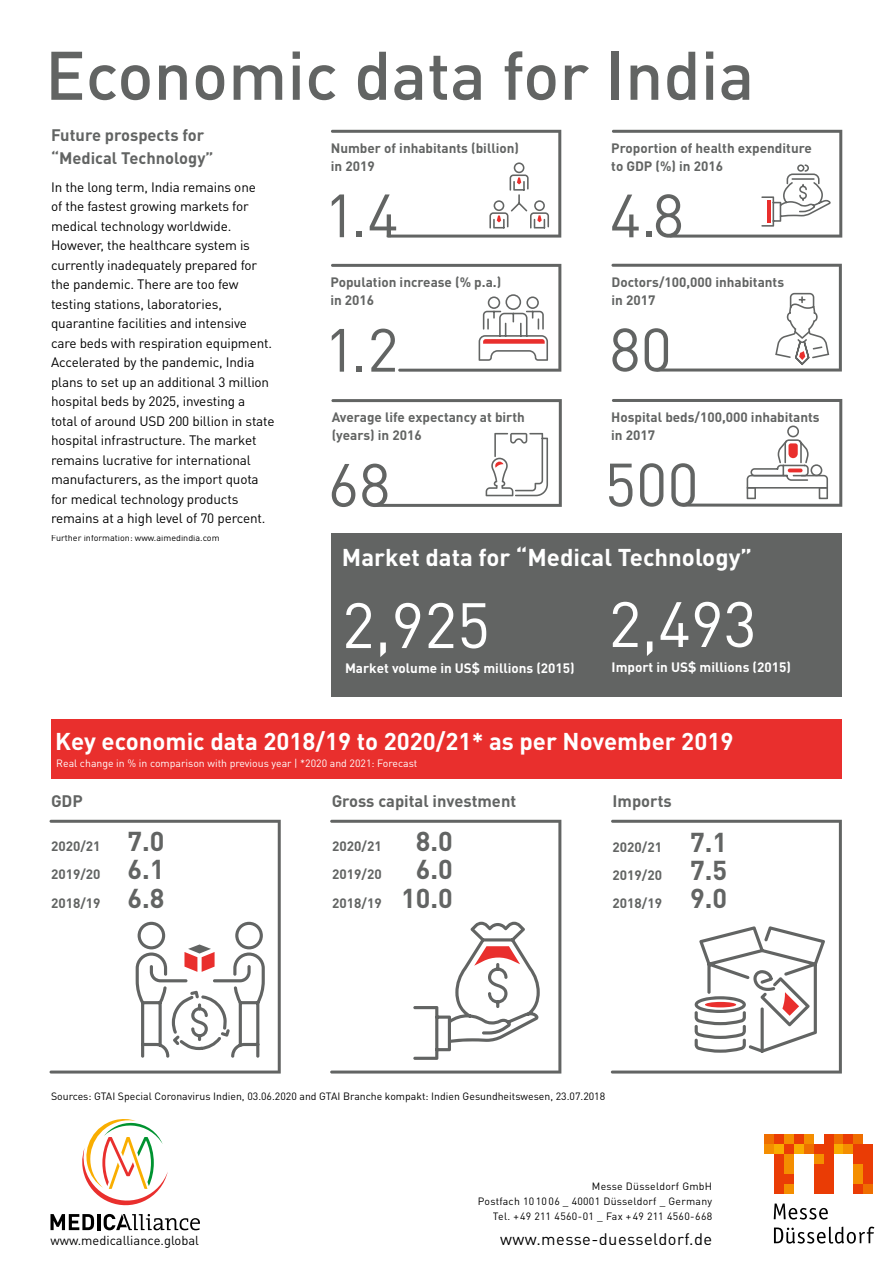
<style>
.page{position:relative;width:893px;height:1263px;background:#fff}
.page>*{position:absolute;margin:0;border:0;box-sizing:border-box;transform-origin:0 0}
.t1{font:500 67.5px "DIN Pro";color:#626463}
.t2{font:63px "DIN Pro";color:#fff}
.t3{font:60px "DIN Pro";color:#626463}
.t4{font:700 27px "DIN Pro";color:#626463}
.t5{font:700 24px "DIN Pro";color:#fff}
.t6{font:700 16.5px/22.5px "DIN Pro";color:#626463}
.t7{font:16.5px "DIN Pro";letter-spacing:.025em;color:#000}
.t8{font:13.5px/19.5px "DIN Pro";letter-spacing:-.01em;color:#000}
.t9{font:700 13.5px/18px "DIN Pro";color:#626463}
.t10{font:700 13.5px "DIN Pro";color:#fff}
.t11{font:12.9px "DIN Pro";color:#000}
.t12{font:10.5px "DIN Pro";color:#000}
.t13{font:10.5px/15.5px "DIN Pro";letter-spacing:.025em;color:#000;text-align:right}
.t14{font:10.5px "DIN Pro";color:#fff}
.t15{font:9px "DIN Pro";color:#000}
.s1{font-size:27px}
</style>
<div class="page">
<div style="left:51px;top:719px;width:791px;height:60px;background:#e92f2d"></div>
<div style="left:332px;top:533px;width:510px;height:163px;background:#626463"></div>
<svg style="left:611px;top:264px;width:231px;height:107px"></svg>
<svg style="left:612px;top:130px;width:230px;height:108px"></svg>
<hr style="left:767px;top:200px;width:3px;height:23px;background:#e92f2d">
<svg style="left:331px;top:264px;width:230px;height:108px"></svg>
<svg style="left:331px;top:399px;width:231px;height:108px"></svg>
<svg style="left:331px;top:130px;width:230px;height:108px"></svg>
<svg style="left:612px;top:399px;width:230px;height:108px"></svg>
<svg style="left:788px;top:468px;width:14px;height:4px"></svg>
<svg style="left:774px;top:1226px;width:100px;height:17px"></svg>
<svg style="left:774px;top:1203px;width:54px;height:16px"></svg>
<div style="left:764px;top:1144px;width:10px;height:10px;background:#f48e00"></div>
<div style="left:774px;top:1134px;width:10px;height:10px;background:#ea3c05"></div>
<div style="left:774px;top:1144px;width:10px;height:10px;background:#f9ac00"></div>
<div style="left:784px;top:1134px;width:10px;height:10px;background:#f48e00"></div>
<div style="left:784px;top:1144px;width:10px;height:10px;background:#ea3c05"></div>
<div style="left:794px;top:1134px;width:10px;height:10px;background:#ea3c05"></div>
<div style="left:794px;top:1144px;width:10px;height:10px;background:#f9ac00"></div>
<div style="left:804px;top:1134px;width:10px;height:10px;background:#f48e00"></div>
<div style="left:804px;top:1144px;width:10px;height:10px;background:#ef6e00"></div>
<div style="left:833px;top:1134px;width:10px;height:10px;background:#ef6e00"></div>
<div style="left:833px;top:1144px;width:10px;height:10px;background:#f9ac00"></div>
<div style="left:843px;top:1134px;width:10px;height:10px;background:#ea3c05"></div>
<div style="left:843px;top:1144px;width:10px;height:10px;background:#f48e00"></div>
<div style="left:853px;top:1134px;width:10px;height:10px;background:#ef6e00"></div>
<div style="left:853px;top:1144px;width:10px;height:20px;background:#ea3c05"></div>
<div style="left:863px;top:1144px;width:10px;height:40px;background:#ea3c05"></div>
<div style="left:774px;top:1154px;width:10px;height:39px;background:#ea3c05"></div>
<div style="left:784px;top:1154px;width:10px;height:20px;background:#f48e00"></div>
<div style="left:784px;top:1174px;width:10px;height:10px;background:#ea3c05"></div>
<div style="left:784px;top:1184px;width:10px;height:9px;background:#f48e00"></div>
<div style="left:853px;top:1164px;width:10px;height:20px;background:#f48e00"></div>
<div style="left:863px;top:1184px;width:10px;height:9px;background:#ef6e00"></div>
<div style="left:764px;top:1134px;width:10px;height:10px;background:#ef6e00"></div>
<div style="left:814px;top:1144px;width:10px;height:10px;background:#ea3c05"></div>
<div style="left:814px;top:1154px;width:10px;height:10px;background:#f48e00"></div>
<div style="left:814px;top:1164px;width:10px;height:29px;background:#ea3c05"></div>
<div style="left:824px;top:1134px;width:9px;height:59px;background:#ea3c05"></div>
<div style="left:853px;top:1184px;width:10px;height:9px;background:#ea3c05"></div>
<svg style="left:50px;top:1119px;width:150px;height:111px"></svg>
<svg style="left:330px;top:820px;width:231px;height:253px"></svg>
<svg style="left:50px;top:820px;width:231px;height:253px"></svg>
<svg style="left:611px;top:820px;width:231px;height:253px"></svg>
<svg style="left:695px;top:926px;width:130px;height:127px"></svg>
<div style="left:705px;top:1002px;width:31px;height:5px;background:#e92f2d;border-radius:50%"></div>
<svg style="left:413px;top:922px;width:127px;height:138px"></svg>
<svg style="left:136px;top:922px;width:129px;height:136px"></svg>
<h1 class="t1" style="left:45px;top:30px;width:711px">Economic data for India</h1>
<p class="t6" style="left:51px;top:123px;width:164px">Future prospects for “Medical Technology”</p>
<p class="t8" style="left:51px;top:176px;width:225px">In the long term, India remains one<br>of the fastest growing markets for medical technology worldwide.<br>However, the healthcare system is currently inadequately prepared for the pandemic. There are too few testing stations, laboratories, quarantine facilities and intensive care beds with respiration equipment.<br>Accelerated by the pandemic, India plans to set up an additional 3 million hospital beds by 2025, investing a total of around USD 200 billion in state hospital infrastructure. The market remains lucrative for international manufacturers, as the import quota for medical technology products remains at a high level of 70 percent.</p>
<p class="t15" style="left:51px;top:532px;width:170px">Further information: www.aimedindia.com</p>
<p class="t9" style="left:331px;top:139px;width:190px">Number of inhabitants (billion) in 2019</p>
<h3 class="t3" style="left:324px;top:175px;width:76px">1.4</h3>
<p class="t9" style="left:330px;top:273px;width:172px">Population increase (% p.a.) in 2016</p>
<h3 class="t3" style="left:324px;top:309px;width:76px">1.2</h3>
<p class="t9" style="left:332px;top:408px;width:195px">Average life expectancy at birth (years) in 2016</p>
<h3 class="t3" style="left:328px;top:444px;width:64px">68</h3>
<p class="t9" style="left:611px;top:139px;width:202px">Proportion of health expenditure to GDP (%) in 2016</p>
<h3 class="t3" style="left:610px;top:175px;width:76px">4.8</h3>
<p class="t9" style="left:611px;top:273px;width:174px">Doctors/100,000 inhabitants in 2017</p>
<h3 class="t3" style="left:609px;top:309px;width:64px">80</h3>
<p class="t9" style="left:611px;top:408px;width:210px">Hospital beds/100,000 inhabitants in 2017</p>
<h3 class="t3" style="left:605px;top:444px;width:95px">500</h3>
<h3 class="t5" style="left:342px;top:541px;width:412px">Market data for “Medical Technology”</h3>
<h2 class="t2" style="left:608px;top:581px;width:150px">2,493</h2>
<p class="t10" style="left:612px;top:658px;width:181px">Import in US$ millions (2015)</p>
<h2 class="t2" style="left:342px;top:582px;width:150px">2,925</h2>
<p class="t10" style="left:345px;top:659px;width:231px">Market volume in US$ millions (2015)</p>
<h3 class="t5" style="left:55px;top:725px;width:680px">Key economic data 2018/19 to 2020/21* as per November 2019</h3>
<p class="t14" style="left:56px;top:756px;width:362px">Real change in % in comparison with previous year | *2020 and 2021: Forecast</p>
<p class="t6" style="left:51px;top:789px;width:33px">GDP</p>
<p class="t9" style="left:51px;top:832px;width:115px;line-height:28px;text-align:justify">2020/21 <span class="s1">7.0<br></span>2019/20 <span class="s1">6.1<br></span>2018/19 <span class="s1">6.8</span></p>
<p class="t6" style="left:332px;top:789px;width:186px">Gross capital investment</p>
<p class="t9" style="left:332px;top:837px;width:51px">2020/21</p>
<h3 class="t4" style="left:416px;top:823px;width:39px">8.0</h3>
<p class="t9" style="left:332px;top:865px;width:51px">2019/20</p>
<h3 class="t4" style="left:416px;top:851px;width:39px">6.0</h3>
<p class="t9" style="left:332px;top:893px;width:122px">2018/19 <span class="s1">10.0</span></p>
<p class="t6" style="left:613px;top:789px;width:61px">Imports</p>
<p class="t9" style="left:613px;top:832px;width:116px;line-height:28px;text-align:justify">2020/21 <span class="s1">7.1<br></span>2019/20 <span class="s1">7.5<br></span>2018/19 <span class="s1">9.0</span></p>
<p class="t12" style="left:51px;top:1089px;width:556px">Sources: GTAI Special Coronavirus Indien, 03.06.2020 and GTAI Branche kompakt: Indien Gesundheitswesen, 23.07.2018</p>
<p class="t13" style="left:478px;top:1177px;width:236px">Messe Düsseldorf GmbH<br>Postfach 10 10 06 _ 40001 Düsseldorf _ Germany<br>Tel. +49 211 4560-01 _ Fax +49 211 4560-668</p>
<p class="t11" style="left:50px;top:1231px;width:150px">www.medicalliance.global</p>
<p class="t7" style="left:500px;top:1227px;width:214px">www.messe-duesseldorf.de</p>
</div>
